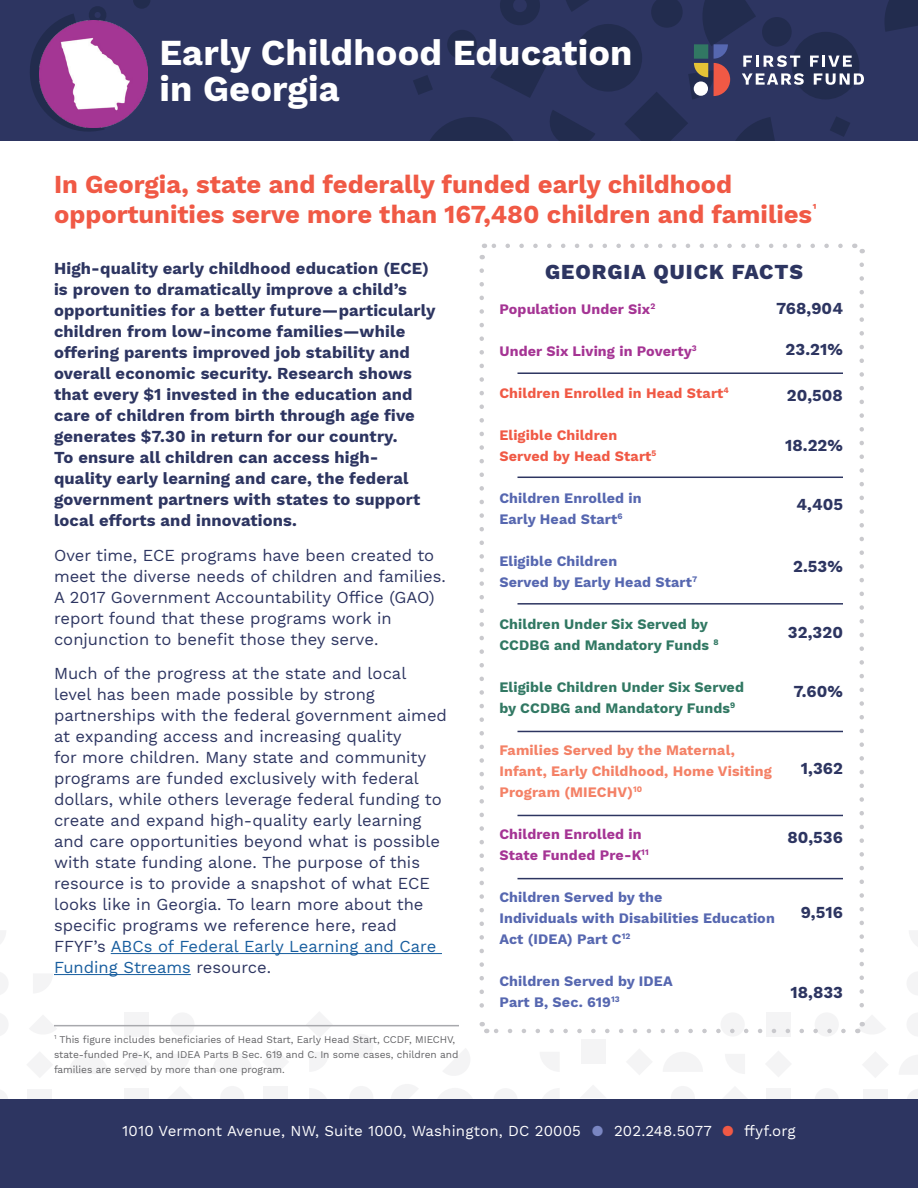
<style>
.page{position:relative;width:918px;height:1188px;background:#fff}
.page>*{position:absolute;margin:0;border:0;box-sizing:border-box;transform-origin:0 0}
.t1{font:700 36px/36px "Work Sans";letter-spacing:.005em;color:#fff}
.t2{font:700 25.5px/30px "Work Sans";color:#f05945}
.t3{font:800 21px "Work Sans";letter-spacing:.05em;color:#2d3561}
.t4{font:16.5px/21px "Work Sans";color:#2d3561}
.t5{font:700 16.5px/21px "Work Sans";letter-spacing:.01em;color:#2d3561}
.t6{font:15px "Work Sans";letter-spacing:.01em;color:#fff}
.t7{font:700 14.25px/21px "Work Sans";letter-spacing:.01em;color:#5667b0}
.t8{font:700 14.25px/21px "Work Sans";letter-spacing:.01em;color:#317863}
.t9{font:700 14.25px/21px "Work Sans";letter-spacing:.01em;color:#a53494}
.t10{font:700 14.25px/21px "Work Sans";letter-spacing:.01em;color:#f48166}
.t11{font:700 14.25px/21px "Work Sans";letter-spacing:.01em;color:#f05945}
.t12{font:700 12px "Work Sans";color:#f05945}
.t13{font:10.2px/15px "Work Sans";letter-spacing:-.005em;color:#636366}
.s1{color:#175d9e}
.s2{color:#7a86c2}
.s3{color:#f05945}
</style>
<div class="page">
<svg style="left:69px;top:1054px;width:39px;height:20px"></svg>
<svg style="left:171px;top:1054px;width:19px;height:20px"></svg>
<svg style="left:124px;top:1051px;width:25px;height:26px"></svg>
<svg style="left:169px;top:1087px;width:22px;height:11px"></svg>
<div style="left:125px;top:1088px;width:24px;height:10px;background:#f4f4f5"></div>
<svg style="left:33px;top:974px;width:20px;height:19px"></svg>
<svg style="left:306px;top:1012px;width:27px;height:25px"></svg>
<div style="left:170px;top:1012px;width:25px;height:25px;background:#f4f4f5;border-radius:50%"></div>
<svg style="left:30px;top:1016px;width:27px;height:18px"></svg>
<div style="left:125px;top:1012px;width:24px;height:25px;background:#f4f4f5"></div>
<svg style="left:27px;top:1052px;width:25px;height:25px"></svg>
<svg style="left:0;top:1090px;width:7px;height:8px"></svg>
<div style="left:28px;top:1089px;width:24px;height:9px;background:#f4f4f5"></div>
<svg style="left:494px;top:1089px;width:23px;height:9px"></svg>
<svg style="left:221px;top:1086px;width:23px;height:12px"></svg>
<svg style="left:350px;top:1086px;width:23px;height:12px"></svg>
<svg style="left:438px;top:1088px;width:34px;height:10px"></svg>
<svg style="left:391px;top:1084px;width:27px;height:14px"></svg>
<svg style="left:310px;top:1088px;width:16px;height:10px"></svg>
<svg style="left:543px;top:1088px;width:16px;height:10px"></svg>
<div style="left:264px;top:1086px;width:24px;height:12px;background:#f4f4f5"></div>
<svg style="left:581px;top:1086px;width:24px;height:12px"></svg>
<div style="left:349px;top:1034px;width:24px;height:24px;background:#f4f4f5;border-radius:50%"></div>
<svg style="left:213px;top:1052px;width:39px;height:19px"></svg>
<svg style="left:443px;top:1049px;width:27px;height:26px"></svg>
<svg style="left:540px;top:1052px;width:19px;height:19px"></svg>
<svg style="left:310px;top:1052px;width:19px;height:19px"></svg>
<div style="left:581px;top:1039px;width:24px;height:24px;background:#f4f4f5"></div>
<svg style="left:263px;top:1049px;width:25px;height:25px"></svg>
<svg style="left:0;top:1014px;width:8px;height:21px"></svg>
<svg style="left:0;top:973px;width:8px;height:21px"></svg>
<svg style="left:0;top:931px;width:6px;height:13px"></svg>
<svg style="left:725px;top:1054px;width:20px;height:20px"></svg>
<svg style="left:766px;top:1051px;width:25px;height:26px"></svg>
<svg style="left:815px;top:1089px;width:23px;height:9px"></svg>
<svg style="left:724px;top:1087px;width:22px;height:11px"></svg>
<div style="left:766px;top:1088px;width:25px;height:10px;background:#f4f4f5"></div>
<div style="left:815px;top:1012px;width:24px;height:25px;background:#f4f4f5;border-radius:50%"></div>
<div style="left:721px;top:1012px;width:24px;height:25px;background:#f4f4f5;border-radius:50%"></div>
<div style="left:766px;top:1012px;width:25px;height:25px;background:#f4f4f5"></div>
<svg style="left:899px;top:1055px;width:19px;height:19px"></svg>
<svg style="left:863px;top:1052px;width:25px;height:25px"></svg>
<svg style="left:908px;top:1089px;width:10px;height:9px"></svg>
<div style="left:863px;top:1089px;width:24px;height:9px;background:#f4f4f5"></div>
<svg style="left:671px;top:1086px;width:23px;height:12px"></svg>
<svg style="left:663px;top:1052px;width:40px;height:19px"></svg>
<svg style="left:627px;top:1049px;width:25px;height:26px"></svg>
<svg style="left:907px;top:1013px;width:11px;height:23px"></svg>
<svg style="left:907px;top:972px;width:11px;height:23px"></svg>
<svg style="left:909px;top:931px;width:9px;height:15px"></svg>
<div style="left:0;top:0;width:918px;height:140px;background:#2d3561"></div>
<svg style="left:885px;top:0;width:33px;height:32px"></svg>
<svg style="left:566px;top:0;width:23px;height:12px"></svg>
<svg style="left:491px;top:53px;width:59px;height:45px"></svg>
<svg style="left:430px;top:117px;width:83px;height:23px"></svg>
<div style="left:792px;top:32px;width:67px;height:67px;background:#1f2948;border-radius:50%"></div>
<div style="left:574px;top:24px;width:68px;height:68px;background:#1f2948;border-radius:50%"></div>
<div style="left:447px;top:30px;width:30px;height:29px;background:#1f2948;border-radius:50%"></div>
<svg style="left:500px;top:0;width:40px;height:25px"></svg>
<svg style="left:550px;top:110px;width:45px;height:30px"></svg>
<svg style="left:830px;top:117px;width:20px;height:20px"></svg>
<svg style="left:413px;top:75px;width:20px;height:20px"></svg>
<hr style="left:111px;top:953px;width:331px;height:1px;background:#175d9e">
<hr style="left:54px;top:974px;width:137px;height:1px;background:#175d9e">
<div style="left:689px;top:39px;width:180px;height:62px;background:#2d3561;opacity:.5"></div>
<svg style="left:810px;top:56px;width:42px;height:11px"></svg>
<svg style="left:624px;top:0;width:180px;height:140px"></svg>
<svg style="left:814px;top:73px;width:50px;height:12px"></svg>
<svg style="left:30px;top:6px;width:76px;height:126px"></svg>
<svg style="left:133px;top:0;width:17px;height:9px"></svg>
<div style="left:0;top:1099px;width:918px;height:89px;background:#2d3561"></div>
<hr style="left:518px;top:372px;width:325px;height:2px;background:#2d3561">
<hr style="left:518px;top:477px;width:325px;height:1px;background:#2d3561">
<hr style="left:518px;top:603px;width:325px;height:2px;background:#2d3561">
<hr style="left:518px;top:731px;width:325px;height:1px;background:#2d3561">
<hr style="left:518px;top:878px;width:325px;height:1px;background:#2d3561">
<hr style="left:518px;top:815px;width:325px;height:1px;background:#2d3561">
<img style="left:39px;top:20px;width:108px;height:108px">
<svg style="left:491px;top:244px;width:350px;height:4px"></svg>
<hr style="left:54px;top:1025px;width:405px;height:1px;background:#a8a9ad">
<svg style="left:494px;top:1029px;width:350px;height:4px"></svg>
<svg style="left:857px;top:265px;width:28px;height:769px"></svg>
<svg style="left:479px;top:271px;width:8px;height:762px"></svg>
<h1 class="t1" style="left:159px;top:37px;width:475px">Early Childhood Education in Georgia</h1>
<h2 class="t2" style="left:54px;top:171px;width:760px">In Georgia, state and federally funded early childhood opportunities serve more than 167,480 children and families</h2>
<p class="t12" style="left:813px;top:201px;width:5px">1</p>
<p class="t5" style="left:54px;top:259px;width:383px">High-quality early childhood education (ECE) is proven to dramatically improve a child’s opportunities for a better future—particularly children from low-income families—while offering parents improved job stability and overall economic security. Research shows that every $1 invested in the education and care of children from birth through age five generates $7.30 in return for our country.<br>To ensure all children can access high&shy;quality early learning and care, the federal government partners with states to support local efforts and innovations.</p>
<p class="t4" style="left:54px;top:545px;width:393px">Over time, ECE programs have been created to meet the diverse needs of children and families.<br>A 2017 Government Accountability Office (GAO) report found that these programs work in conjunction to benefit those they serve.</p>
<p class="t4" style="left:54px;top:664px;width:395px">Much of the progress at the state and local level has been made possible by strong partnerships with the federal government aimed at expanding access and increasing quality<br>for more children. Many state and community programs are funded exclusively with federal dollars, while others leverage federal funding to create and expand high-quality early learning and care opportunities beyond what is possible with state funding alone. The purpose of this resource is to provide a snapshot of what ECE looks like in Georgia. To learn more about the specific programs we reference here, read FFYF’s <span class="s1">ABCs of Federal Early Learning and Care Funding Streams</span> resource.</p>
<p class="t13" style="left:54px;top:1032px;width:406px"><sup>1</sup> This figure includes beneficiaries of Head Start, Early Head Start, CCDF, MIECHV, state-funded Pre-K, and IDEA Parts B Sec. 619 and C. In some cases, children and families are served by more than one program.</p>
<p class="t3" style="left:545px;top:259px;width:260px">GEORGIA QUICK FACTS</p>
<p class="t5" style="left:776px;top:299px;width:68px">768,904</p>
<p class="t5" style="left:786px;top:340px;width:59px">23.21%</p>
<p class="t9" style="left:499px;top:299px;width:157px">Population Under Six<sup>2</sup></p>
<p class="t9" style="left:499px;top:341px;width:199px">Under Six Living in Poverty<sup>3</sup></p>
<p class="t11" style="left:499px;top:383px;width:231px">Children Enrolled in Head Start<sup>4</sup></p>
<p class="t11" style="left:499px;top:425px;width:158px">Eligible Children<br>Served by Head Start<sup>5</sup></p>
<p class="t7" style="left:499px;top:488px;width:144px">Children Enrolled in<br>Early Head Start<sup>6</sup></p>
<p class="t7" style="left:499px;top:551px;width:199px">Eligible Children<br>Served by Early Head Start<sup>7</sup></p>
<p class="t8" style="left:499px;top:614px;width:221px">Children Under Six Served by<br>CCDBG and Mandatory Funds <sup>8</sup></p>
<p class="t8" style="left:499px;top:677px;width:246px">Eligible Children Under Six Served by CCDBG and Mandatory Funds<sup>9</sup></p>
<p class="t10" style="left:499px;top:740px;width:274px">Families Served by the Maternal,<br>Infant, Early Childhood, Home Visiting<br>Program (MIECHV)<sup>10</sup></p>
<p class="t9" style="left:499px;top:824px;width:151px">Children Enrolled in<br>State Funded Pre-K<sup>11</sup></p>
<p class="t7" style="left:499px;top:887px;width:277px">Children Served by the<br>Individuals with Disabilities Education<br>Act (IDEA) Part C<sup>12</sup></p>
<p class="t7" style="left:499px;top:971px;width:175px">Children Served by IDEA<br>Part B, Sec. 619<sup>13</sup></p>
<p class="t5" style="left:787px;top:386px;width:58px">20,508</p>
<p class="t5" style="left:785px;top:435px;width:59px">18.22%</p>
<p class="t5" style="left:797px;top:495px;width:48px">4,405</p>
<p class="t5" style="left:793px;top:557px;width:51px">2.53%</p>
<p class="t5" style="left:788px;top:623px;width:57px">32,320</p>
<p class="t5" style="left:793px;top:682px;width:51px">7.60%</p>
<p class="t5" style="left:801px;top:759px;width:44px">1,362</p>
<p class="t5" style="left:787px;top:828px;width:57px">80,536</p>
<p class="t5" style="left:801px;top:903px;width:44px">9,516</p>
<p class="t5" style="left:790px;top:983px;width:54px">18,833</p>
<p class="t6" style="left:122px;top:1122px;width:675px">1010 Vermont Avenue, NW, Suite 1000, Washington, DC 20005 <span class="s2">●</span> 202.248.5077 <span class="s3">●</span> ffyf.org</p>
</div>
